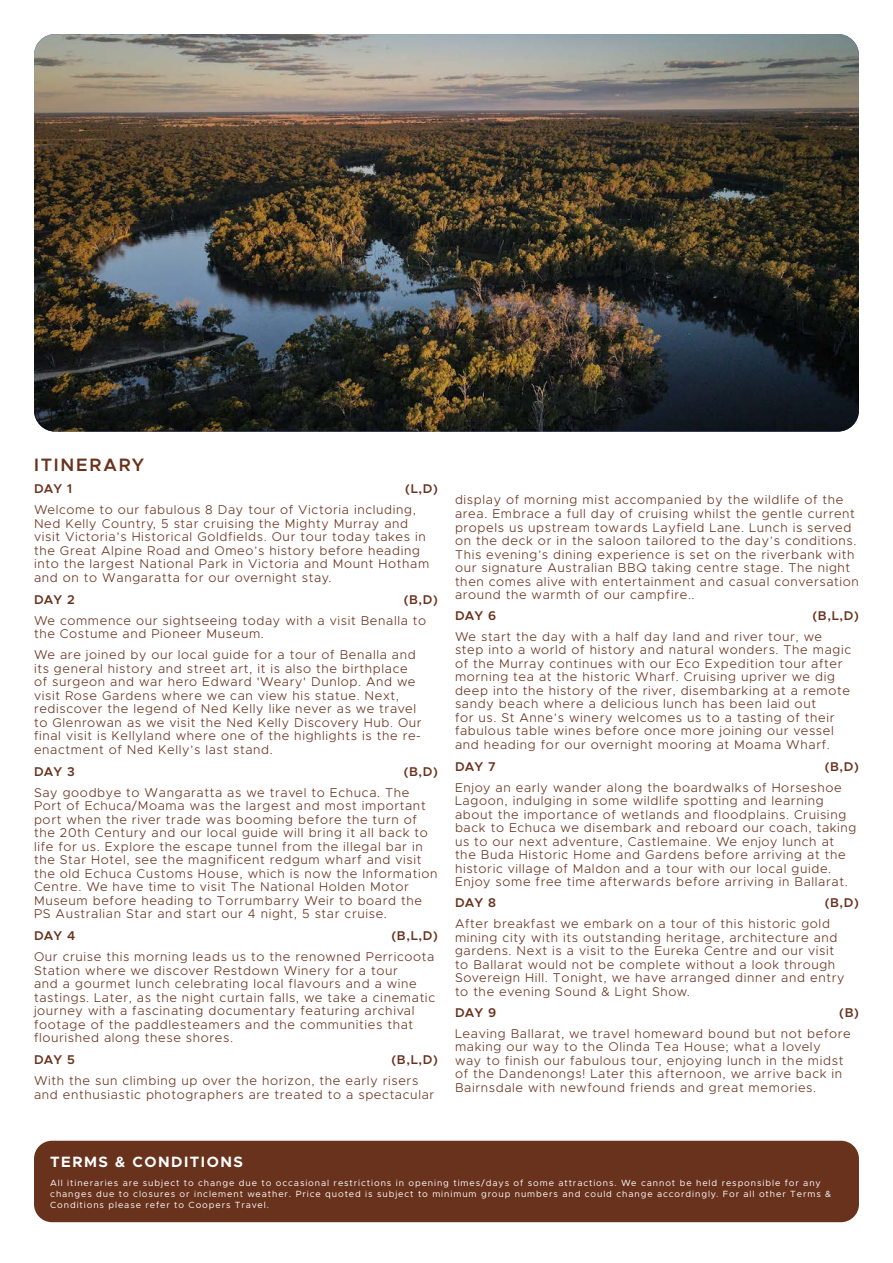
<style>
.page{position:relative;width:893px;height:1263px;background:#fff}
.page>*{position:absolute;margin:0;border:0;box-sizing:border-box;transform-origin:0 0}
.t1{font:600 18px "Metropolis";letter-spacing:.1em;color:#69321d}
.t2{font:700 15px "Metropolis";letter-spacing:.1em;color:#fff}
.t3{font:300 12.75px/13.5px "Metropolis";letter-spacing:.05em;color:#69321d}
.t4{font:600 12.75px "Metropolis";letter-spacing:.01em;color:#69321d}
.t5{font:9px/10.8px "Metropolis";letter-spacing:.1em;color:#fff}
</style>
<div class="page">
<img style="left:34px;top:34px;width:825px;height:398px">
<div style="left:34px;top:1141px;width:825px;height:81px;background:#69321d;border-radius:18px"></div>
<p class="t1" style="left:34px;top:454px;width:112px">ITINERARY</p>
<p class="t4" style="left:34px;top:481px;width:40px">DAY 1</p>
<p class="t4" style="left:405px;top:481px;width:34px">(L,D)</p>
<p class="t3" style="left:34px;top:503px;width:397px">Welcome to our fabulous 8 Day tour of Victoria including, Ned Kelly Country, 5 star cruising the Mighty Murray and visit Victoria’s Historical Goldfields. Our tour today takes in the Great Alpine Road and Omeo’s history before heading into the largest National Park in Victoria and Mount Hotham and on to Wangaratta for our overnight stay.</p>
<p class="t4" style="left:34px;top:591px;width:42px">DAY 2</p>
<p class="t4" style="left:404px;top:591px;width:36px">(B,D)</p>
<p class="t3" style="left:34px;top:614px;width:394px">We commence our sightseeing today with a visit Benalla to the Costume and Pioneer Museum.</p>
<p class="t3" style="left:34px;top:648px;width:389px">We are joined by our local guide for a tour of Benalla and its general history and street art, it is also the birthplace of surgeon and war hero Edward 'Weary' Dunlop. And we visit Rose Gardens where we can view his statue. Next, rediscover the legend of Ned Kelly like never as we travel to Glenrowan as we visit the Ned Kelly Discovery Hub. Our final visit is Kellyland where one of the highlights is the re&shy;enactment of Ned Kelly’s last stand.</p>
<p class="t4" style="left:34px;top:763px;width:42px">DAY 3</p>
<p class="t4" style="left:404px;top:763px;width:36px">(B,D)</p>
<p class="t3" style="left:34px;top:786px;width:405px">Say goodbye to Wangaratta as we travel to Echuca. The Port of Echuca/Moama was the largest and most important port when the river trade was booming before the turn of the 20th Century and our local guide will bring it all back to life for us. Explore the escape tunnel from the illegal bar in the Star Hotel, see the magnificent redgum wharf and visit the old Echuca Customs House, which is now the Information Centre. We have time to visit The National Holden Motor Museum before heading to Torrumbarry Weir to board the PS Australian Star and start our 4 night, 5 star cruise.</p>
<p class="t4" style="left:34px;top:928px;width:43px">DAY 4</p>
<p class="t4" style="left:392px;top:928px;width:48px">(B,L,D)</p>
<p class="t3" style="left:34px;top:950px;width:403px">Our cruise this morning leads us to the renowned Perricoota Station where we discover Restdown Winery for a tour<br>and a gourmet lunch celebrating local flavours and a wine tastings. Later, as the night curtain falls, we take a cinematic journey with a fascinating documentary featuring archival footage of the paddlesteamers and the communities that flourished along these shores.</p>
<p class="t4" style="left:34px;top:1052px;width:42px">DAY 5</p>
<p class="t4" style="left:392px;top:1052px;width:48px">(B,L,D)</p>
<p class="t3" style="left:34px;top:1074px;width:402px">With the sun climbing up over the horizon, the early risers and enthusiastic photographers are treated to a spectacular</p>
<p class="t3" style="left:455px;top:493px;width:405px">display of morning mist accompanied by the wildlife of the area. Embrace a full day of cruising whilst the gentle current propels us upstream towards Layfield Lane. Lunch is served on the deck or in the saloon tailored to the day’s conditions.<br>This evening’s dining experience is set on the riverbank with our signature Australian BBQ taking centre stage. The night then comes alive with entertainment and casual conversation around the warmth of our campfire..</p>
<p class="t4" style="left:455px;top:607px;width:43px">DAY 6</p>
<p class="t4" style="left:812px;top:607px;width:48px">(B,L,D)</p>
<p class="t3" style="left:455px;top:630px;width:398px">We start the day with a half day land and river tour, we step into a world of history and natural wonders. The magic of the Murray continues with our Eco Expedition tour after morning tea at the historic Wharf. Cruising upriver we dig deep into the history of the river, disembarking at a remote sandy beach where a delicious lunch has been laid out<br>for us. St Anne’s winery welcomes us to a tasting of their fabulous table wines before once more joining our vessel and heading for our overnight mooring at Moama Wharf.</p>
<p class="t4" style="left:455px;top:758px;width:42px">DAY 7</p>
<p class="t4" style="left:825px;top:758px;width:36px">(B,D)</p>
<p class="t3" style="left:455px;top:781px;width:403px">Enjoy an early wander along the boardwalks of Horseshoe Lagoon, indulging in some wildlife spotting and learning about the importance of wetlands and floodplains. Cruising back to Echuca we disembark and reboard our coach, taking us to our next adventure, Castlemaine. We enjoy lunch at the Buda Historic Home and Gardens before arriving at the historic village of Maldon and a tour with our local guide.<br>Enjoy some free time afterwards before arriving in Ballarat.</p>
<p class="t4" style="left:455px;top:895px;width:43px">DAY 8</p>
<p class="t4" style="left:825px;top:895px;width:36px">(B,D)</p>
<p class="t3" style="left:455px;top:917px;width:391px">After breakfast we embark on a tour of this historic gold mining city with its outstanding heritage, architecture and gardens. Next is a visit to the Eureka Centre and our visit to Ballarat would not be complete without a look through Sovereign Hill. Tonight, we have arranged dinner and entry to the evening Sound &amp; Light Show.</p>
<p class="t4" style="left:455px;top:1004px;width:43px">DAY 9</p>
<p class="t4" style="left:839px;top:1004px;width:21px">(B)</p>
<p class="t3" style="left:455px;top:1026px;width:397px">Leaving Ballarat, we travel homeward bound but not before making our way to the Olinda Tea House; what a lovely<br>way to finish our fabulous tour, enjoying lunch in the midst of the Dandenongs! Later this afternoon, we arrive back in Bairnsdale with newfound friends and great memories.</p>
<p class="t2" style="left:50px;top:1152px;width:194px">TERMS &amp; CONDITIONS</p>
<p class="t5" style="left:50px;top:1178px;width:782px">All itineraries are subject to change due to occasional restrictions in opening times/days of some attractions. We cannot be held responsible for any changes due to closures or inclement weather. Price quoted is subject to minimum group numbers and could change accordingly. For all other Terms &amp;<br>Conditions please refer to Coopers Travel.</p>
</div>
